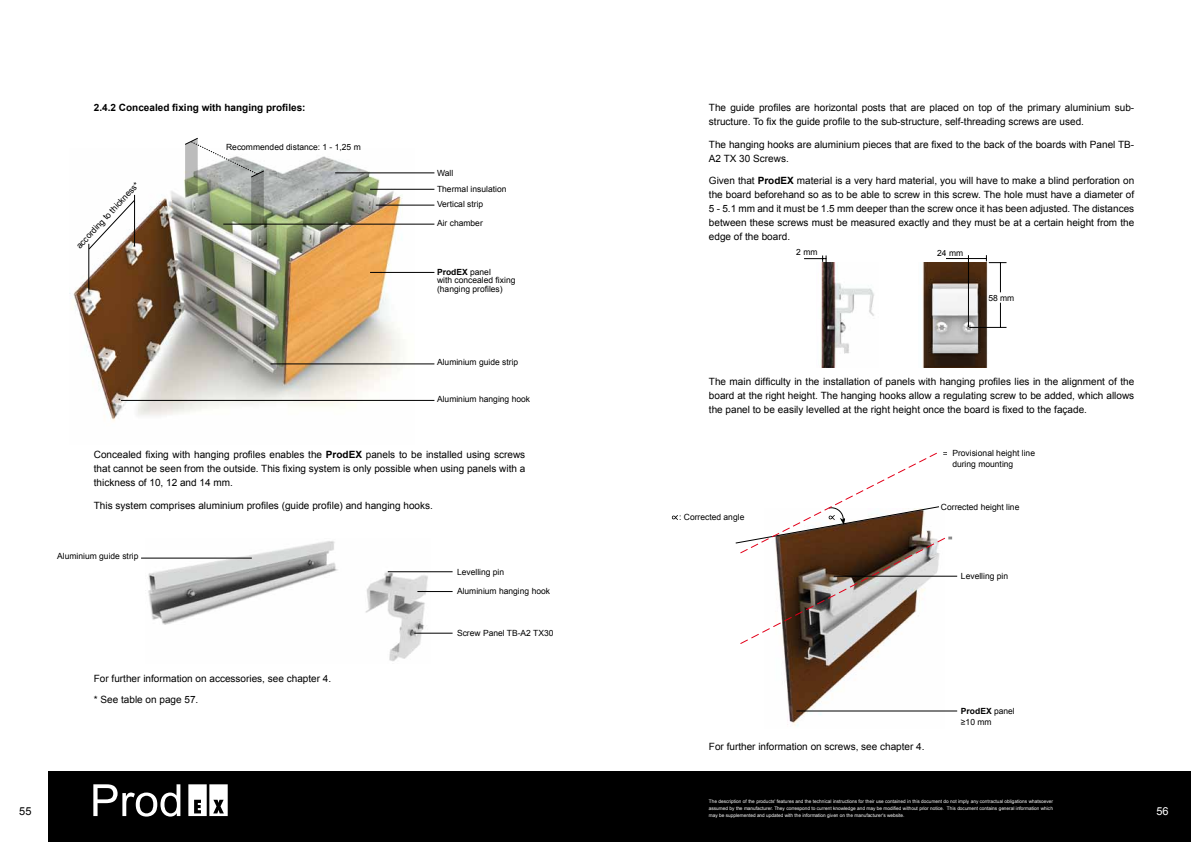
<style>
.page{position:relative;width:1191px;height:842px;background:#fff}
.page>*{position:absolute;margin:0;border:0;box-sizing:border-box;transform-origin:0 0}
.t1{font:11px "Arial";color:#000}
.t2{font:11px "Arial";color:#fff}
.t3{font:10px/14px "Arial";color:#000}
.t4{font:700 10px "Arial";color:#000}
.t5{font:8.5px/11px "Arial";color:#000}
.t6{font:4.8px/7px "Arial";color:#fff;text-align:justify}
.s1{font-weight:700}
</style>
<div class="page">
<div style="left:48px;top:771px;width:1143px;height:71px;background:#000"></div>
<img style="left:69px;top:156px;width:346px;height:265px">
<hr style="left:335px;top:173px;width:99px;height:1px;background:#000">
<hr style="left:370px;top:189px;width:64px;height:1px;background:#000">
<hr style="left:223px;top:224px;width:211px;height:1px;background:#000">
<hr style="left:376px;top:205px;width:58px;height:1px;background:#000">
<hr style="left:370px;top:272px;width:64px;height:1px;background:#000">
<hr style="left:270px;top:364px;width:164px;height:1px;background:#000">
<hr style="left:121px;top:400px;width:313px;height:1px;background:#000">
<img style="left:145px;top:541px;width:285px;height:120px">
<hr style="left:414px;top:633px;width:38px;height:1px;background:#000">
<hr style="left:388px;top:572px;width:64px;height:1px;background:#000">
<hr style="left:417px;top:591px;width:35px;height:1px;background:#000">
<hr style="left:141px;top:558px;width:111px;height:1px;background:#000">
<img style="left:922px;top:262px;width:66px;height:105px">
<img style="left:821px;top:262px;width:53px;height:106px">
<hr style="left:969px;top:327px;width:37px;height:1px;background:#000">
<hr style="left:946px;top:258px;width:40px;height:1px;background:#000">
<hr style="left:968px;top:255px;width:1px;height:72px;background:#000">
<svg style="left:986px;top:255px;width:20px;height:37px"></svg>
<svg style="left:1000px;top:303px;width:1px;height:24px"></svg>
<hr style="left:826px;top:255px;width:1px;height:72px;background:#000">
<svg style="left:804px;top:255px;width:22px;height:7px"></svg>
<img style="left:783px;top:644px;width:161px;height:83px">
<hr style="left:796px;top:711px;width:161px;height:1px;background:#000">
<svg style="left:672px;top:515px;width:6px;height:5px"></svg>
<svg style="left:735px;top:452px;width:217px;height:192px"></svg>
<hr style="left:833px;top:576px;width:124px;height:1px;background:#000">
<svg style="left:93px;top:784px;width:135px;height:32px"></svg>
<hr style="left:89px;top:244px;width:1px;height:48px;background:#000">
<hr style="left:134px;top:195px;width:1px;height:51px;background:#000">
<svg style="left:89px;top:200px;width:46px;height:49px"></svg>
<svg style="left:185px;top:138px;width:79px;height:92px"></svg>
<p class="t4" style="left:94px;top:101px;width:213px">2.4.2 Concealed fixing with hanging profiles:</p>
<p class="t5" style="left:74px;top:243px;width:89px;rotate:-47deg">according to thickness*</p>
<p class="t5" style="left:226px;top:141px;width:136px">Recommended distance: 1 - 1,25 m</p>
<p class="t5" style="left:437px;top:168px;width:18px">Wall</p>
<p class="t5" style="left:437px;top:183px;width:71px">Thermal insulation</p>
<p class="t5" style="left:437px;top:199px;width:48px">Vertical strip</p>
<p class="t5" style="left:437px;top:217px;width:47px">Air chamber</p>
<p class="t5" style="left:437px;top:268px;width:80px;line-height:8.5px"><span class="s1">ProdEX</span> panel<br>with concealed fixing (hanging profiles)</p>
<p class="t5" style="left:437px;top:357px;width:83px">Aluminium guide strip</p>
<p class="t5" style="left:437px;top:394px;width:95px">Aluminium hanging hook</p>
<p class="t3" style="left:94px;top:448px;width:433px;text-align:justify">Concealed fixing with hanging profiles enables the <span class="s1">ProdEX</span> panels to be installed using screws that cannot be seen from the outside. This fixing system is only possible when using panels with a thickness of 10, 12 and 14 mm.</p>
<p class="t3" style="left:94px;top:498px;width:340px">This system comprises aluminium profiles (guide profile) and hanging hooks.</p>
<p class="t5" style="left:57px;top:551px;width:83px">Aluminium guide strip</p>
<p class="t3" style="left:94px;top:668px;width:239px;line-height:21.4px">For further information on accessories, see chapter 4. * See table on page 57.</p>
<p class="t5" style="left:457px;top:566px;width:49px">Levelling pin</p>
<p class="t5" style="left:457px;top:585px;width:95px">Aluminium hanging hook</p>
<p class="t5" style="left:457px;top:628px;width:98px">Screw Panel TB-A2 TX30</p>
<p class="t3" style="left:709px;top:101px;width:427px">The guide profiles are horizontal posts that are placed on top of the primary aluminium sub&shy;structure. To fix the guide profile to the sub-structure, self-threading screws are used.</p>
<p class="t3" style="left:709px;top:137px;width:427px">The hanging hooks are aluminium pieces that are fixed to the back of the boards with Panel TB-<br>A2 TX 30 Screws.</p>
<p class="t3" style="left:709px;top:174px;width:427px;text-align:justify">Given that <span class="s1">ProdEX</span> material is a very hard material, you will have to make a blind perforation on the board beforehand so as to be able to screw in this screw. The hole must have a diameter of 5 - 5.1 mm and it must be 1.5 mm deeper than the screw once it has been adjusted. The distances between these screws must be measured exactly and they must be at a certain height from the edge of the board.</p>
<p class="t5" style="left:796px;top:247px;width:23px">2 mm</p>
<p class="t5" style="left:937px;top:247px;width:27px">24 mm</p>
<p class="t5" style="left:988px;top:292px;width:27px">58 mm</p>
<p class="t3" style="left:709px;top:374px;width:427px;text-align:justify">The main difficulty in the installation of panels with hanging profiles lies in the alignment of the board at the right height. The hanging hooks allow a regulating screw to be added, which allows the panel to be easily levelled at the right height once the board is fixed to the façade.</p>
<p class="t5" style="left:952px;top:447px;width:84px">Provisional height line during mounting</p>
<p class="t5" style="left:941px;top:501px;width:80px">Corrected height line</p>
<p class="t5" style="left:679px;top:512px;width:67px">: Corrected angle</p>
<p class="t5" style="left:961px;top:570px;width:49px">Levelling pin</p>
<p class="t3" style="left:709px;top:739px;width:217px">For further information on screws, see chapter 4.</p>
<p class="t5" style="left:961px;top:705px;width:55px"><span class="s1">ProdEX</span> panel ≥10 mm</p>
<p class="t6" style="left:709px;top:797px;width:345px">The description of the products' features and the technical instructions for their use contained in this document do not imply any contractual obligations whatsoever assumed by the manufacturer. They correspond to current knowledge and may be modified without prior notice. This document contains general information which may be supplemented and updated with the information given on the manufacturer's website.</p>
<p class="t1" style="left:19px;top:804px;width:14px">55</p>
<p class="t2" style="left:1156px;top:804px;width:14px">56</p>
</div>
